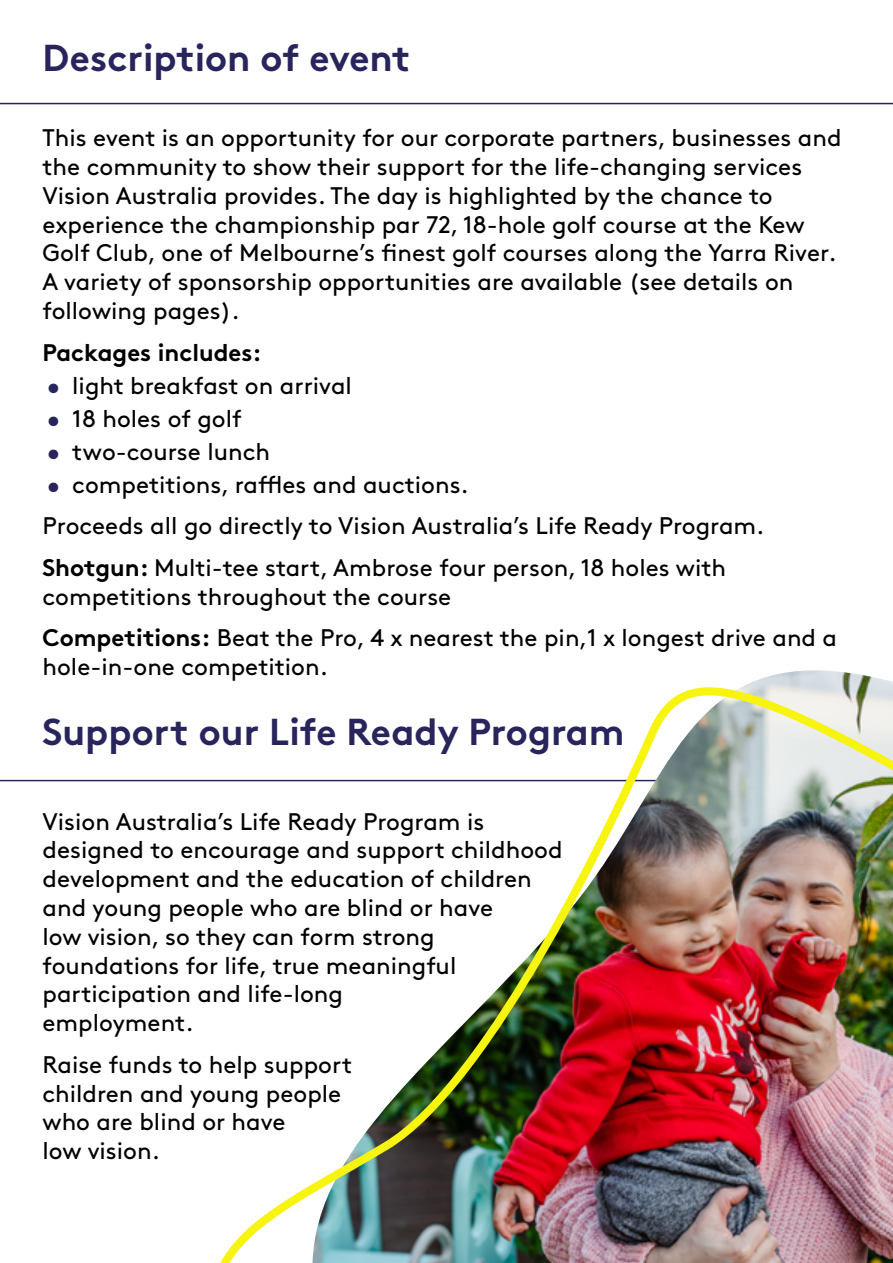
<style>
.page{position:relative;width:893px;height:1263px;background:#fff}
.page>*{position:absolute;margin:0;border:0;box-sizing:border-box;transform-origin:0 0}
.Sub_Heading{font:700 37.5px "Brown Pro";color:#28255c}
.body{font:24px/28.8px "Brown Pro";color:#000}
.body-2{font:700 24px "Brown Pro";color:#000}
.s1{color:#28255c}
.s2{font-weight:700}
</style>
<div class="page">
<hr style="left:0;top:780px;width:893px;height:1px;background:#28255c">
<hr style="left:0;top:103px;width:893px;height:1px;background:#28255c">
<img style="left:194px;top:670px;width:699px;height:593px">
<p class="Sub_Heading" style="left:43px;top:27px;width:369px">Description of event</p>
<p class="body" style="left:43px;top:121px;width:800px">This event is an opportunity for our corporate partners, businesses and the community to show their support for the life-changing services Vision Australia provides. The day is highlighted by the chance to experience the championship par 72, 18-hole golf course at the Kew Golf Club, one of Melbourne’s finest golf courses along the Yarra River.<br>A variety of sponsorship opportunities are available (see details on following pages).</p>
<p class="body-2" style="left:43px;top:333px;width:220px">Packages includes:</p>
<p class="body" style="left:47px;top:369px;width:307px"><span class="s1">•</span> light breakfast on arrival</p>
<p class="body" style="left:47px;top:402px;width:197px"><span class="s1">•</span> 18 holes of golf</p>
<p class="body" style="left:47px;top:435px;width:225px"><span class="s1">•</span> two-course lunch</p>
<p class="body" style="left:47px;top:468px;width:423px"><span class="s1">•</span> competitions, raffles and auctions.</p>
<p class="body" style="left:43px;top:510px;width:723px">Proceeds all go directly to Vision Australia’s Life Ready Program.</p>
<p class="body" style="left:43px;top:551px;width:685px"><span class="s2">Shotgun:</span> Multi-tee start, Ambrose four person, 18 holes with competitions throughout the course</p>
<p class="body" style="left:43px;top:622px;width:796px"><span class="s2">Competitions:</span> Beat the Pro, 4 x nearest the pin,1 x longest drive and a hole-in-one competition.</p>
<p class="Sub_Heading" style="left:43px;top:702px;width:584px">Support our Life Ready Program</p>
<p class="body" style="left:43px;top:805px;width:521px">Vision Australia’s Life Ready Program is designed to encourage and support childhood development and the education of children and young people who are blind or have<br>low vision, so they can form strong foundations for life, true meaningful participation and life-long<br>employment.</p>
<p class="body" style="left:43px;top:1048px;width:311px">Raise funds to help support children and young people who are blind or have<br>low vision.</p>
</div>
